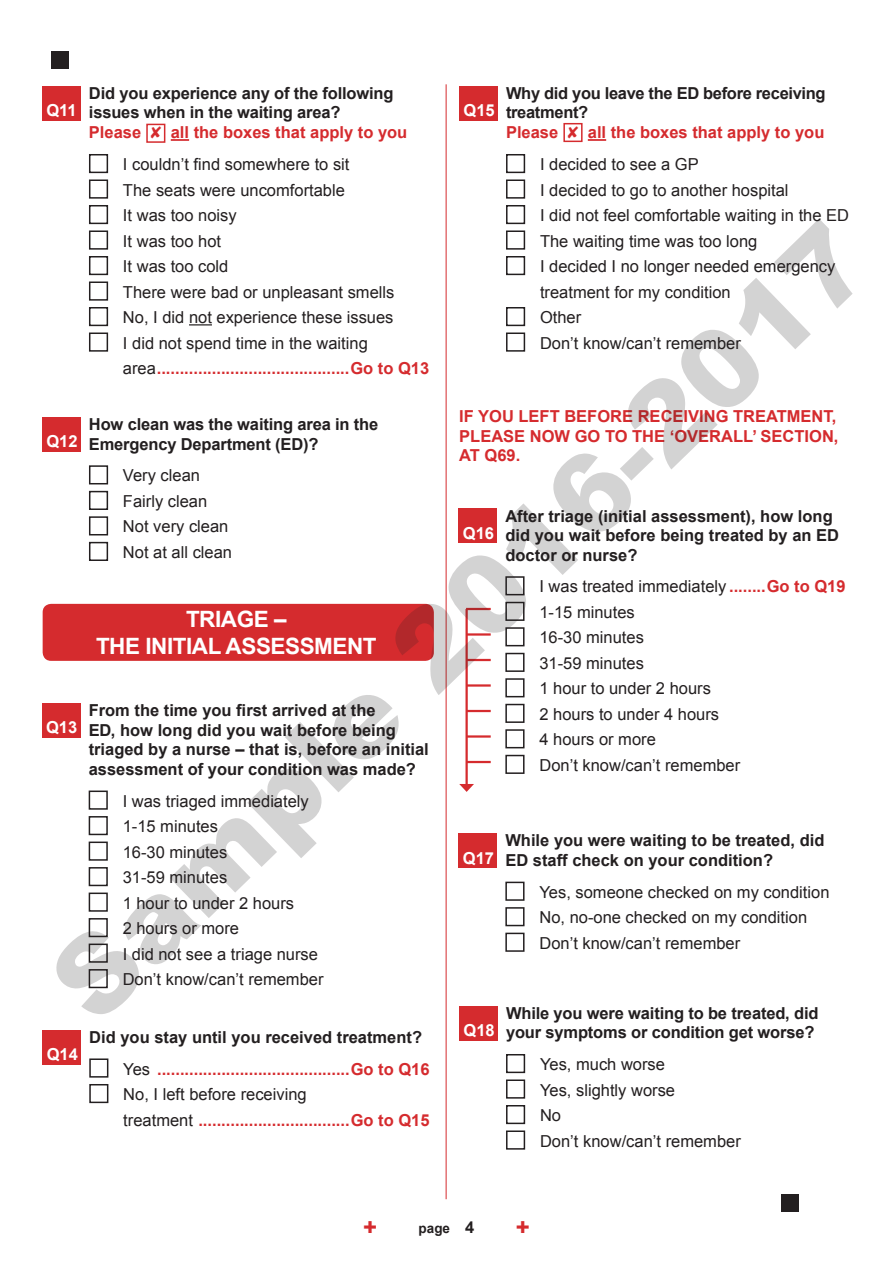
<style>
.page{position:relative;width:893px;height:1263px;background:#fff}
.page>*{position:absolute;margin:0;border:0;box-sizing:border-box;transform-origin:0 0}
.t1{font:900 108px "Arial";color:#231f20}
.t2{font:700 22.5px/27px "Arial";letter-spacing:-.02em;color:#fff;text-align:center}
.t3{font:16.5px/25.5px "Arial";color:#231f20}
.t4{font:700 16.5px/19.5px "Arial";color:#231f20}
.t5{font:700 16.5px/19.8px "Arial";color:#d52b2e}
.t6{font:700 16.5px/19.5px "Arial";letter-spacing:-.02em;color:#231f20}
.t7{font:700 16.5px "Arial";color:#fff}
.t8{font:700 13.5px "Arial";color:#231f20}
.s1{font-weight:700;color:#d52b2e}
.s2{color:#231f20}
.s3{font-weight:400;color:#231f20}
.s4{font-size:16.5px}
</style>
<div class="page">
<div style="left:781px;top:1195px;width:17px;height:17px;background:#231f20"></div>
<div style="left:51px;top:51px;width:17px;height:17px;background:#231f20"></div>
<hr style="left:446px;top:84px;width:1px;height:1115px;background:#d52b2e">
<div style="left:459px;top:834px;width:38px;height:34px;background:#d52b2e"></div>
<div style="left:505px;top:882px;width:19px;height:19px;border:2px solid #231f20"></div>
<div style="left:505px;top:907px;width:19px;height:19px;border:2px solid #231f20"></div>
<div style="left:505px;top:933px;width:19px;height:19px;border:2px solid #231f20"></div>
<div style="left:459px;top:509px;width:38px;height:34px;background:#d52b2e"></div>
<div style="left:505px;top:576px;width:19px;height:19px;border:2px solid #231f20"></div>
<div style="left:505px;top:602px;width:19px;height:19px;border:2px solid #231f20"></div>
<div style="left:505px;top:627px;width:19px;height:19px;border:2px solid #231f20"></div>
<div style="left:505px;top:653px;width:19px;height:19px;border:2px solid #231f20"></div>
<div style="left:505px;top:678px;width:19px;height:19px;border:2px solid #231f20"></div>
<div style="left:505px;top:704px;width:19px;height:19px;border:2px solid #231f20"></div>
<div style="left:505px;top:729px;width:19px;height:19px;border:2px solid #231f20"></div>
<div style="left:505px;top:755px;width:19px;height:19px;border:2px solid #231f20"></div>
<div style="left:459px;top:1006px;width:38px;height:34px;background:#d52b2e"></div>
<div style="left:506px;top:1054px;width:19px;height:19px;border:2px solid #231f20"></div>
<div style="left:506px;top:1079px;width:19px;height:19px;border:2px solid #231f20"></div>
<div style="left:506px;top:1105px;width:19px;height:19px;border:2px solid #231f20"></div>
<div style="left:506px;top:1130px;width:19px;height:19px;border:2px solid #231f20"></div>
<div style="left:43px;top:1030px;width:38px;height:34px;background:#d52b2e"></div>
<div style="left:89px;top:1058px;width:19px;height:19px;border:2px solid #231f20"></div>
<div style="left:89px;top:1084px;width:19px;height:19px;border:2px solid #231f20"></div>
<div style="left:42px;top:704px;width:38px;height:34px;background:#d52b2e"></div>
<div style="left:89px;top:790px;width:19px;height:20px;border:2px solid #231f20"></div>
<div style="left:89px;top:816px;width:19px;height:19px;border:2px solid #231f20"></div>
<div style="left:89px;top:841px;width:19px;height:20px;border:2px solid #231f20"></div>
<div style="left:89px;top:867px;width:19px;height:19px;border:2px solid #231f20"></div>
<div style="left:89px;top:892px;width:19px;height:20px;border:2px solid #231f20"></div>
<div style="left:89px;top:918px;width:19px;height:19px;border:2px solid #231f20"></div>
<div style="left:89px;top:943px;width:19px;height:20px;border:2px solid #231f20"></div>
<div style="left:89px;top:969px;width:19px;height:19px;border:2px solid #231f20"></div>
<div style="left:43px;top:604px;width:391px;height:57px;background:#d52b2e;border-radius:9px"></div>
<svg style="left:171px;top:139px;width:18px;height:2px"></svg>
<svg style="left:189px;top:324px;width:23px;height:1px"></svg>
<div style="left:42px;top:86px;width:38px;height:34px;background:#d52b2e"></div>
<div style="left:89px;top:154px;width:19px;height:19px;border:2px solid #231f20"></div>
<div style="left:89px;top:179px;width:19px;height:20px;border:2px solid #231f20"></div>
<div style="left:89px;top:205px;width:19px;height:19px;border:2px solid #231f20"></div>
<div style="left:89px;top:230px;width:19px;height:20px;border:2px solid #231f20"></div>
<div style="left:89px;top:256px;width:19px;height:19px;border:2px solid #231f20"></div>
<div style="left:89px;top:281px;width:19px;height:20px;border:2px solid #231f20"></div>
<div style="left:89px;top:307px;width:19px;height:19px;border:2px solid #231f20"></div>
<div style="left:89px;top:332px;width:19px;height:20px;border:2px solid #231f20"></div>
<div style="left:42px;top:417px;width:38px;height:34px;background:#d52b2e"></div>
<div style="left:89px;top:465px;width:19px;height:19px;border:2px solid #231f20"></div>
<div style="left:89px;top:491px;width:19px;height:19px;border:2px solid #231f20"></div>
<div style="left:89px;top:516px;width:19px;height:19px;border:2px solid #231f20"></div>
<div style="left:89px;top:542px;width:19px;height:19px;border:2px solid #231f20"></div>
<svg style="left:588px;top:139px;width:18px;height:2px"></svg>
<div style="left:459px;top:86px;width:38px;height:34px;background:#d52b2e"></div>
<div style="left:506px;top:154px;width:19px;height:19px;border:2px solid #231f20"></div>
<div style="left:506px;top:179px;width:19px;height:20px;border:2px solid #231f20"></div>
<div style="left:506px;top:205px;width:19px;height:19px;border:2px solid #231f20"></div>
<div style="left:506px;top:230px;width:19px;height:20px;border:2px solid #231f20"></div>
<div style="left:506px;top:256px;width:19px;height:19px;border:2px solid #231f20"></div>
<div style="left:506px;top:307px;width:19px;height:19px;border:2px solid #231f20"></div>
<div style="left:506px;top:332px;width:19px;height:20px;border:2px solid #231f20"></div>
<hr style="left:466px;top:608px;width:25px;height:2px;background:#d52b2e">
<hr style="left:466px;top:633px;width:25px;height:3px;background:#d52b2e">
<hr style="left:466px;top:659px;width:25px;height:2px;background:#d52b2e">
<hr style="left:466px;top:684px;width:25px;height:3px;background:#d52b2e">
<hr style="left:466px;top:710px;width:25px;height:2px;background:#d52b2e">
<hr style="left:466px;top:735px;width:25px;height:3px;background:#d52b2e">
<hr style="left:466px;top:761px;width:25px;height:2px;background:#d52b2e">
<hr style="left:465px;top:609px;width:3px;height:177px;background:#d52b2e">
<svg style="left:459px;top:784px;width:15px;height:8px"></svg>
<div style="left:563px;top:123px;width:20px;height:19px;border:2px solid #d52b2e"></div>
<div style="left:146px;top:124px;width:19px;height:19px;border:2px solid #d52b2e"></div>
<p class="t4" style="left:89px;top:83px;width:306px">Did you experience any of the following issues when in the waiting area?</p>
<p class="t5" style="left:89px;top:123px;width:54px">Please</p>
<p class="t5" style="left:171px;top:123px;width:238px">all the boxes that apply to you</p>
<p class="t3" style="left:123px;top:152px;width:308px">I couldn’t find somewhere to sit<br>The seats were uncomfortable<br>It was too noisy<br>It was too hot<br>It was too cold<br>There were bad or unpleasant smells<br>No, I did not experience these issues<br>I did not spend time in the waiting area<span class="s1">..........................................Go to Q13</span></p>
<p class="t6" style="left:506px;top:83px;width:321px">Why did you leave the ED before receiving treatment?</p>
<p class="t5" style="left:506px;top:123px;width:54px">Please</p>
<p class="t5" style="left:588px;top:123px;width:238px">all the boxes that apply to you</p>
<p class="t3" style="left:540px;top:152px;width:311px">I decided to see a GP<br>I decided to go to another hospital<br>I did not feel comfortable waiting in the ED<br>The waiting time was too long<br>I decided I no longer needed emergency treatment for my condition<br>Other<br>Don’t know/can’t remember</p>
<p class="t7" style="left:46px;top:101px;width:32px">Q11</p>
<p class="t7" style="left:463px;top:101px;width:33px">Q15</p>
<h1 class="t1" style="left:14px;top:942px;width:1088px;rotate:-44deg">Sample 2016-2017</h1>
<p class="t5" style="left:459px;top:406px;width:381px">IF YOU LEFT BEFORE RECEIVING TREATMENT,<br>PLEASE NOW GO TO THE ‘OVERALL’ SECTION,<br>AT Q69.</p>
<p class="t4" style="left:89px;top:414px;width:291px">How clean was the waiting area in the<br>Emergency Department (ED)?</p>
<p class="t3" style="left:123px;top:463px;width:111px">Very clean<br>Fairly clean<br>Not very clean<br>Not at all clean</p>
<p class="t7" style="left:46px;top:432px;width:33px">Q12</p>
<p class="t4" style="left:505px;top:506px;width:335px">After triage (initial assessment), how long did you wait before being treated by an ED doctor or nurse?</p>
<p class="t3" style="left:539px;top:574px;width:308px">I was treated immediately <span class="s1">........Go to Q19<br></span>1-15 minutes<br>16-30 minutes<br>31-59 minutes<br>1 hour to under 2 hours<br>2 hours to under 4 hours<br>4 hours or more<br>Don’t know/can’t remember</p>
<p class="t7" style="left:463px;top:524px;width:33px">Q16</p>
<h2 class="t2" style="left:96px;top:606px;width:282px">TRIAGE –<br>THE INITIAL ASSESSMENT</h2>
<p class="t4" style="left:89px;top:701px;width:342px">From the time you first arrived at the<br>ED, how long did you wait before being triaged by a nurse – that is, before an initial assessment of your condition was made?</p>
<p class="t3" style="left:123px;top:788px;width:202px">I was triaged immediately<br>1-15 minutes<br>16-30 minutes<br>31-59 minutes<br>1 hour to under 2 hours<br>2 hours or more<br>I did not see a triage nurse<br>Don’t know/can’t remember</p>
<p class="t7" style="left:46px;top:718px;width:33px">Q13</p>
<p class="t4" style="left:505px;top:831px;width:321px">While you were waiting to be treated, did<br>ED staff check on your condition?</p>
<p class="t3" style="left:539px;top:879px;width:292px">Yes, someone checked on my condition<br>No, no-one checked on my condition<br>Don’t know/can’t remember</p>
<p class="t7" style="left:463px;top:848px;width:33px">Q17</p>
<p class="t4" style="left:506px;top:1003px;width:314px">While you were waiting to be treated, did your symptoms or condition get worse?</p>
<p class="t3" style="left:540px;top:1051px;width:202px">Yes, much worse<br>Yes, slightly worse<br>No<br>Don’t know/can’t remember</p>
<p class="t7" style="left:463px;top:1021px;width:33px">Q18</p>
<p class="t5" style="left:123px;top:1021px;width:308px;line-height:32px;text-indent:-34px"><span class="s2">Did you stay until you received treatment?<br></span><span class="s3">Yes</span> ..........................................Go to Q16</p>
<p class="t5" style="left:123px;top:1081px;width:308px;line-height:25.5px"><span class="s3">No, I left before receiving<br>treatment</span> .................................Go to Q15</p>
<p class="t7" style="left:47px;top:1045px;width:33px">Q14</p>
<p class="t8" style="left:419px;top:1220px;width:57px">page <span class="s4">4</span></p>
</div>
